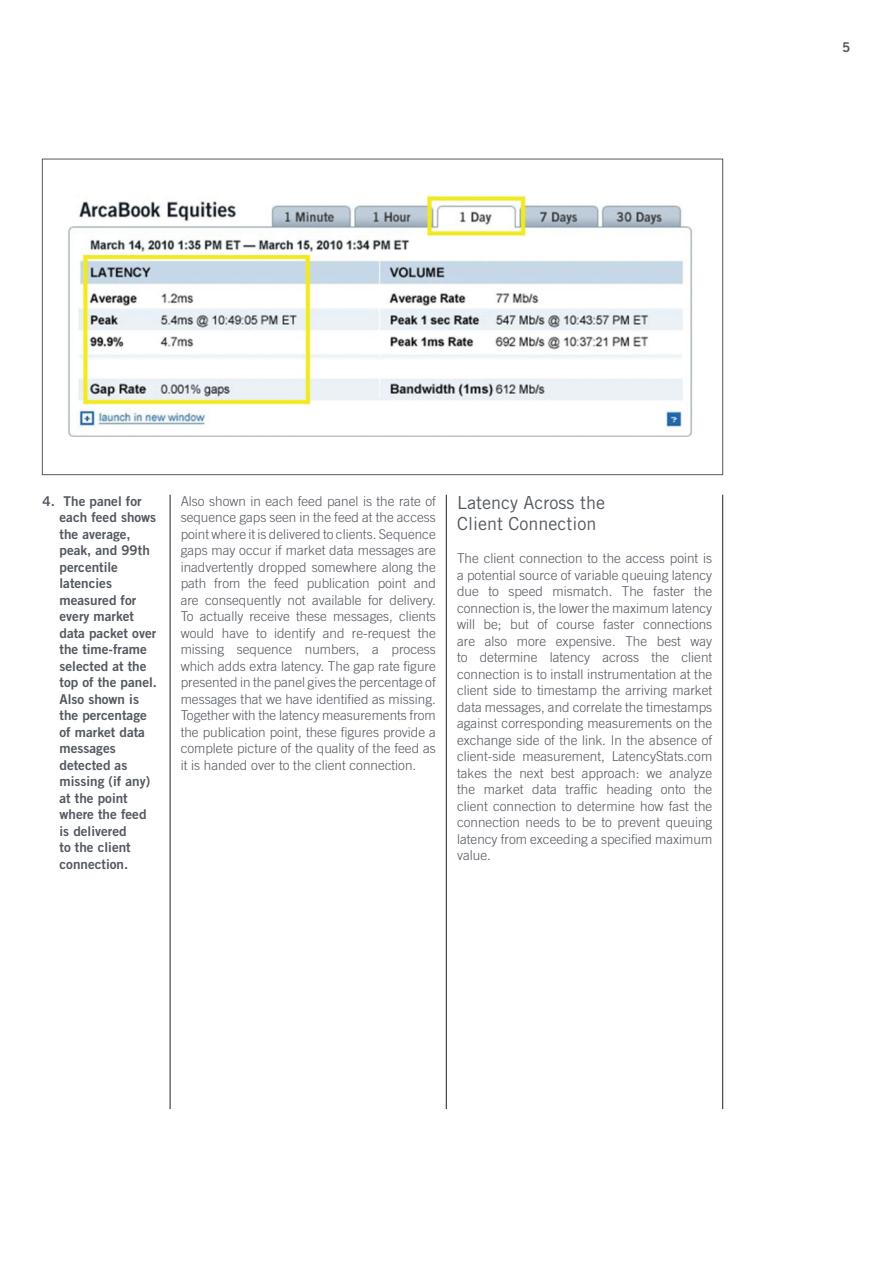
<style>
.page{position:relative;width:893px;height:1263px;background:#fff}
.page>*{position:absolute;margin:0;border:0;box-sizing:border-box;transform-origin:0 0}
.NYX_heading_Sub_lev{font:18px/21px "Trade Gothic LT Std";color:#535860}
.NYX_text_body_nyx_g{font:300 13.5px/16.5px "Trade Gothic LT Std";color:#535860;text-align:justify}
.NYX__heading_sub_le{font:13.5px/16.5px "Trade Gothic LT Std Bd 2";color:#535860}
</style>
<div class="page">
<hr style="left:170px;top:495px;width:1px;height:614px;background:#231f20">
<hr style="left:446px;top:495px;width:1px;height:614px;background:#231f20">
<hr style="left:722px;top:495px;width:1px;height:614px;background:#231f20">
<img style="left:68px;top:195px;width:625px;height:242px">
<p class="NYX__heading_sub_le" style="left:842px;top:39px;width:10px">5</p>
<p class="NYX__heading_sub_le" style="left:60px;top:493px;width:99px;text-indent:-17px">4. The panel for each feed shows the average, peak, and 99th percentile latencies measured for every market data packet over the time-frame selected at the top of the panel.<br>Also shown is the percentage of market data messages detected as missing (if any) at the point where the feed is delivered<br>to the client connection.</p>
<p class="NYX_text_body_nyx_g" style="left:181px;top:493px;width:257px">Also shown in each feed panel is the rate of sequence gaps seen in the feed at the access point where it is delivered to clients. Sequence gaps may occur if market data messages are inadvertently dropped somewhere along the path from the feed publication point and are consequently not available for delivery.<br>To actually receive these messages, clients would have to identify and re-request the missing sequence numbers, a process which adds extra latency. The gap rate figure presented in the panel gives the percentage of messages that we have identified as missing.<br>Together with the latency measurements from the publication point, these figures provide a complete picture of the quality of the feed as it is handed over to the client connection.</p>
<p class="NYX_heading_Sub_lev" style="left:457px;top:492px;width:149px">Latency Across the<br>Client Connection</p>
<p class="NYX_text_body_nyx_g" style="left:457px;top:550px;width:257px">The client connection to the access point is a potential source of variable queuing latency due to speed mismatch. The faster the connection is, the lower the maximum latency will be; but of course faster connections are also more expensive. The best way to determine latency across the client connection is to install instrumentation at the client side to timestamp the arriving market data messages, and correlate the timestamps against corresponding measurements on the exchange side of the link. In the absence of client-side measurement, LatencyStats.com takes the next best approach: we analyze the market data traffic heading onto the client connection to determine how fast the connection needs to be to prevent queuing latency from exceeding a specified maximum value.</p>
</div>
